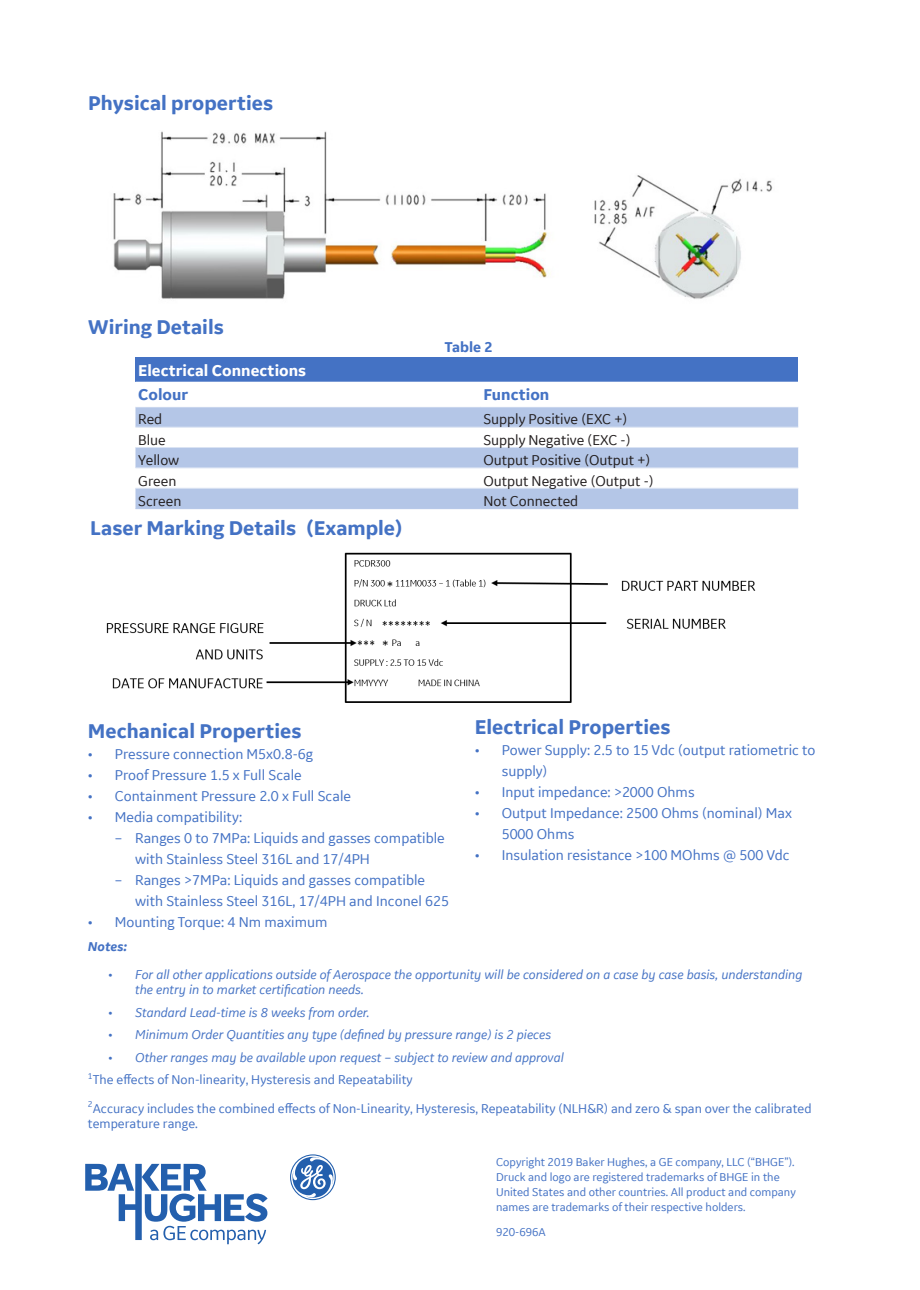
<style>
.page{position:relative;width:920px;height:1290px;background:#fff}
.page>*{position:absolute;margin:0;border:0;box-sizing:border-box;transform-origin:0 0}
.Image_Labels{font:700 21px "GE Inspira Sans";color:#4472c4}
.Headline{font:700 21px "GE Inspira Sans";color:#4472c4}
.Table_Cell_Element_7{font:700 21px "GE Inspira Sans";color:#4472c4}
.Table_Clolumn_title{font:700 16.5px "GE Inspira Sans";color:#fff}
.Table_Cell_Element_7-2{font:700 16.5px "GE Inspira Sans";color:#4472c4}
.t1{font:15px/21px "GE Inspira Sans";color:#4472c4}
.Table_Cell_Element_7-3{font:15px "GE Inspira Sans";color:#231f20}
.Image_Labels-2{font:700 15px "GE Inspira Sans";color:#4472c4}
.t2{font:italic 13.5px/15px "GE Inspira Sans";color:#4472c4}
.Features_and_Benefit{font:13.5px/15px "GE Inspira Sans";color:#4472c4}
.Sub-head_11pt_Bold{font:italic 700 13.5px "GE Inspira Sans";color:#4472c4}
.Copyright{font:12px/15px "GE Inspira Sans";color:#4472c4}
</style>
<div class="page">
<div style="left:135px;top:358px;width:663px;height:24px;background:#4472c4"></div>
<svg style="left:135px;top:407px;width:663px;height:101px;fill:#b4c6e7"></svg>
<hr style="left:135px;top:427px;width:346px;height:1px;background:#dae3f3">
<hr style="left:481px;top:427px;width:317px;height:1px;background:#dae3f3">
<hr style="left:135px;top:447px;width:346px;height:1px;background:#dae3f3">
<hr style="left:481px;top:447px;width:317px;height:1px;background:#dae3f3">
<hr style="left:135px;top:467px;width:346px;height:1px;background:#dae3f3">
<hr style="left:481px;top:467px;width:317px;height:1px;background:#dae3f3">
<hr style="left:135px;top:488px;width:346px;height:1px;background:#dae3f3">
<hr style="left:481px;top:488px;width:317px;height:1px;background:#dae3f3">
<hr style="left:135px;top:508px;width:346px;height:1px;background:#b4c6e7">
<hr style="left:481px;top:508px;width:317px;height:1px;background:#b4c6e7">
<img style="left:106px;top:552px;width:650px;height:151px">
<svg style="left:85px;top:1154px;width:251px;height:90px"></svg>
<img style="left:113px;top:131px;width:660px;height:168px">
<p class="Table_Cell_Element_7" style="left:88px;top:90px;width:186px">Physical properties</p>
<p class="Image_Labels" style="left:88px;top:314px;width:138px">Wiring Details</p>
<p class="Image_Labels-2" style="left:444px;top:337px;width:49px">Table 2</p>
<p class="Table_Clolumn_title" style="left:138px;top:361px;width:169px">Electrical Connections</p>
<p class="Table_Cell_Element_7-2" style="left:138px;top:385px;width:51px">Colour</p>
<p class="Table_Cell_Element_7-2" style="left:483px;top:385px;width:68px">Function</p>
<p class="Table_Cell_Element_7-3" style="left:138px;top:410px;width:26px">Red</p>
<p class="Table_Cell_Element_7-3" style="left:483px;top:410px;width:145px">Supply Positive (EXC +)</p>
<p class="Table_Cell_Element_7-3" style="left:138px;top:430px;width:29px">Blue</p>
<p class="Table_Cell_Element_7-3" style="left:483px;top:430px;width:149px">Supply Negative (EXC -)</p>
<p class="Table_Cell_Element_7-3" style="left:138px;top:451px;width:43px">Yellow</p>
<p class="Table_Cell_Element_7-3" style="left:483px;top:451px;width:168px">Output Positive (Output +)</p>
<p class="Table_Cell_Element_7-3" style="left:138px;top:471px;width:40px">Green</p>
<p class="Table_Cell_Element_7-3" style="left:483px;top:471px;width:172px">Output Negative (Output -)</p>
<p class="Table_Cell_Element_7-3" style="left:138px;top:492px;width:45px">Screen</p>
<p class="Table_Cell_Element_7-3" style="left:483px;top:492px;width:96px">Not Connected</p>
<p class="Headline" style="left:90px;top:514px;width:314px">Laser Marking Details (Example)</p>
<p class="Image_Labels" style="left:88px;top:718px;width:215px">Mechanical Properties</p>
<p class="t1" style="left:88px;top:743px;width:227px">• Pressure connection M5x0.8-6g</p>
<p class="t1" style="left:88px;top:764px;width:215px">• Proof Pressure 1.5 x Full Scale</p>
<p class="t1" style="left:88px;top:785px;width:265px">• Containment Pressure 2.0 x Full Scale</p>
<p class="t1" style="left:88px;top:806px;width:156px">• Media compatibility:</p>
<p class="t1" style="left:135px;top:827px;width:311px;text-indent:-20px">– Ranges 0 to 7MPa: Liquids and gasses compatible with Stainless Steel 316L and 17/4PH</p>
<p class="t1" style="left:135px;top:869px;width:315px;text-indent:-20px">– Ranges &gt;7MPa: Liquids and gasses compatible with Stainless Steel 316L, 17/4PH and Inconel 625</p>
<p class="t1" style="left:88px;top:911px;width:241px">• Mounting Torque: 4 Nm maximum</p>
<p class="Image_Labels" style="left:475px;top:714px;width:197px">Electrical Properties</p>
<p class="t1" style="left:502px;top:739px;width:315px;text-indent:-27px">• Power Supply: 2.5 to 15 Vdc (output ratiometric to supply)</p>
<p class="t1" style="left:475px;top:781px;width:222px">• Input impedance: &gt;2000 Ohms</p>
<p class="t1" style="left:502px;top:802px;width:292px;text-indent:-27px">• Output Impedance: 2500 Ohms (nominal) Max<br>5000 Ohms</p>
<p class="t1" style="left:475px;top:844px;width:316px">• Insulation resistance &gt;100 MOhms @ 500 Vdc</p>
<p class="Sub-head_11pt_Bold" style="left:88px;top:938px;width:41px">Notes:</p>
<p class="t2" style="left:135px;top:967px;width:669px;text-indent:-27px">• For all other applications outside of Aerospace the opportunity will be considered on a case by case basis, understanding the entry in to market certification needs.</p>
<p class="t2" style="left:108px;top:1004px;width:263px">• Standard Lead-time is 8 weeks from order.</p>
<p class="t2" style="left:108px;top:1027px;width:444px">• Minimum Order Quantities any type (defined by pressure range) is 2 pieces</p>
<p class="t2" style="left:108px;top:1049px;width:457px">• Other ranges may be available upon request – subject to review and approval</p>
<p class="Features_and_Benefit" style="left:88px;top:1072px;width:326px"><sup>1</sup>The effects of Non-linearity, Hysteresis and Repeatability</p>
<p class="Features_and_Benefit" style="left:88px;top:1100px;width:725px"><sup>2</sup>Accuracy includes the combined effects of Non-Linearity, Hysteresis, Repeatability (NLH&amp;R) and zero &amp; span over the calibrated temperature range.</p>
<p class="Copyright" style="left:496px;top:1154px;width:301px">Copyright 2019 Baker Hughes, a GE company, LLC (“BHGE”).<br>Druck and logo are registered trademarks of BHGE in the United States and other countries. All product and company names are trademarks of their respective holders.</p>
<p class="Copyright" style="left:496px;top:1224px;width:51px">920-696A</p>
</div>
